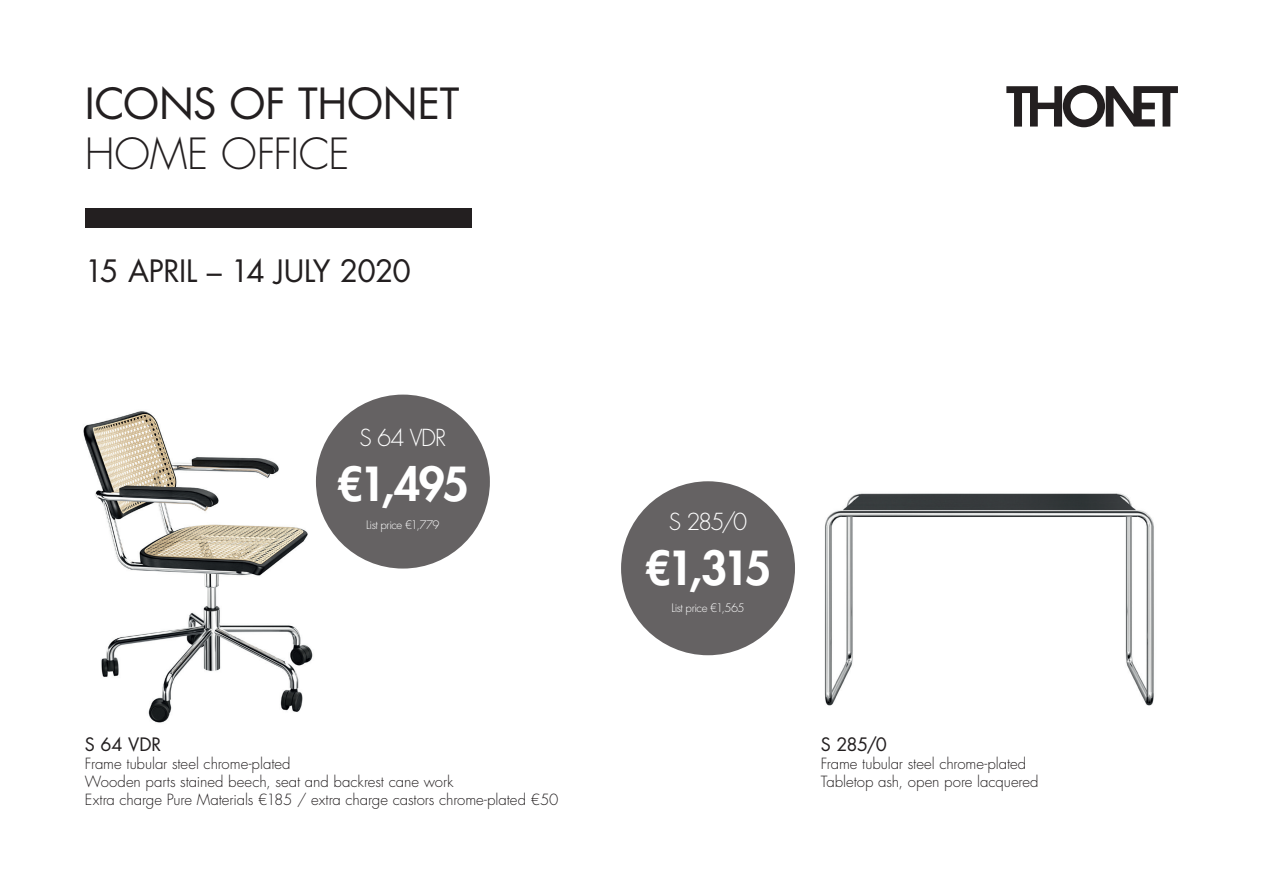
<style>
.page{position:relative;width:1263px;height:893px;background:#fff}
.page>*{position:absolute;margin:0;border:0;box-sizing:border-box;transform-origin:0 0}
.t1{font:800 45.6px "Futura Std";letter-spacing:-.075em;color:#fff}
.t2{font:41.85px "Futura Std";letter-spacing:-.005em;color:#231f20}
.t3{font:300 41.85px "Futura Std";letter-spacing:-.01em;color:#231f20}
.t4{font:30px "Futura Std";letter-spacing:-.02em;color:#231f20}
.t5{font:300 22.8px "Futura Std";letter-spacing:-.055em;color:#fff}
.t6{font:18px "Futura Std";letter-spacing:-.01em;color:#231f20}
.t7{font:300 15px/18px "Futura Std";letter-spacing:-.005em;color:#231f20}
.t8{font:300 11.4px "Futura Std";letter-spacing:-.04em;color:#fff}
</style>
<div class="page">
<svg style="left:1006px;top:85px;width:172px;height:42px"></svg>
<img style="left:83px;top:411px;width:230px;height:312px">
<img style="left:824px;top:493px;width:330px;height:213px">
<div style="left:621px;top:481px;width:174px;height:174px;background:#656263;border-radius:50%"></div>
<div style="left:85px;top:208px;width:387px;height:20px;background:#231f20"></div>
<div style="left:316px;top:395px;width:174px;height:174px;background:#656263;border-radius:50%"></div>
<h2 class="t2" style="left:85px;top:77px;width:376px">ICONS OF THONET</h2>
<h2 class="t3" style="left:85px;top:129px;width:266px">HOME OFFICE</h2>
<h3 class="t4" style="left:85px;top:252px;width:328px">15 APRIL – 14 JULY 2020</h3>
<h3 class="t5" style="left:359px;top:424px;width:88px">S 64 VDR</h3>
<h1 class="t1" style="left:337px;top:456px;width:134px">€1,495</h1>
<p class="t8" style="left:366px;top:518px;width:75px">List price €1,779</p>
<p class="t6" style="left:85px;top:733px;width:78px">S 64 VDR</p>
<p class="t7" style="left:85px;top:755px;width:475px">Frame tubular steel chrome-plated<br>Wooden parts stained beech, seat and backrest cane work<br>Extra charge Pure Materials €185 / extra charge castors chrome-plated €50</p>
<h3 class="t5" style="left:669px;top:508px;width:80px">S 285/0</h3>
<h1 class="t1" style="left:645px;top:539px;width:128px">€1,315</h1>
<p class="t8" style="left:671px;top:601px;width:75px">List price €1,565</p>
<p class="t6" style="left:821px;top:733px;width:68px">S 285/0</p>
<p class="t7" style="left:821px;top:755px;width:219px">Frame tubular steel chrome-plated<br>Tabletop ash, open pore lacquered</p>
</div>
